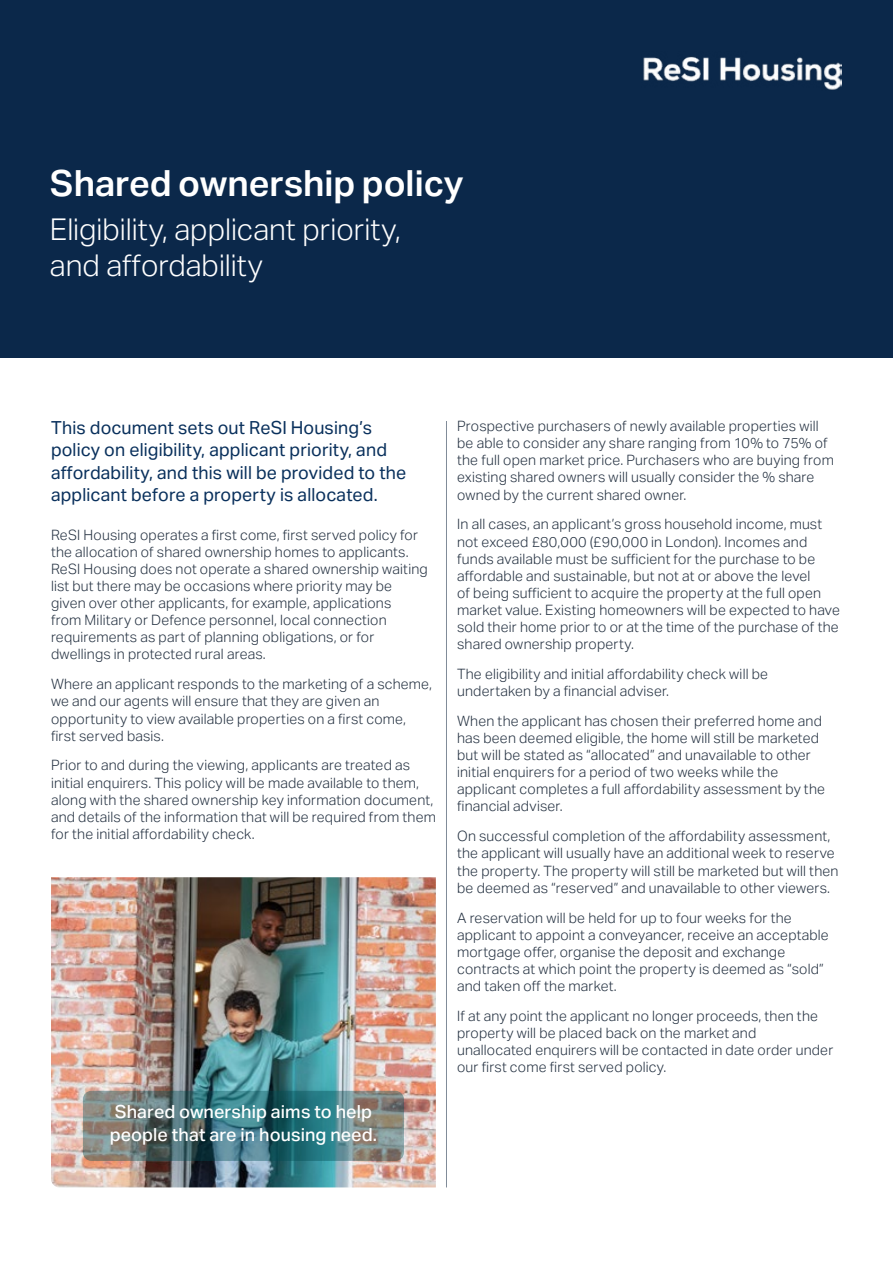
<style>
.page{position:relative;width:893px;height:1263px;background:#fff}
.page>*{position:absolute;margin:0;border:0;box-sizing:border-box;transform-origin:0 0}
.t1{font:600 36px "Aktiv Grotesk";color:#fff}
.t2{font:300 30px/36px "Aktiv Grotesk";letter-spacing:-.005em;color:#fff}
.t3{font:18px/22.5px "Aktiv Grotesk";letter-spacing:.005em;color:#09305c}
.t4{font:500 18px/23.2px "Aktiv Grotesk";letter-spacing:.005em;color:#fff}
.t5{font:300 14.25px/17.1px "Aktiv Grotesk";letter-spacing:.01em;color:#233040}
</style>
<div class="page">
<img style="left:51px;top:877px;width:385px;height:310px">
<hr style="left:446px;top:421px;width:1px;height:766px;background:#818c99">
<div style="left:0;top:0;width:893px;height:357px;background:#0b284a"></div>
<img style="left:643px;top:56px;width:199px;height:34px">
<svg style="left:83px;top:1091px;width:321px;height:70px;background:#54777a"></svg>
<h1 class="t1" style="left:50px;top:162px;width:415px">Shared ownership policy</h1>
<h2 class="t2" style="left:50px;top:212px;width:352px">Eligibility, applicant priority, and affordability</h2>
<p class="t3" style="left:51px;top:416px;width:357px">This document sets out ReSI Housing’s policy on eligibility, applicant priority, and affordability, and this will be provided to the applicant before a property is allocated.</p>
<p class="t5" style="left:51px;top:526px;width:378px">ReSI Housing operates a first come, first served policy for the allocation of shared ownership homes to applicants.<br>ReSI Housing does not operate a shared ownership waiting list but there may be occasions where priority may be given over other applicants, for example, applications<br>from Military or Defence personnel, local connection requirements as part of planning obligations, or for dwellings in protected rural areas.</p>
<p class="t5" style="left:51px;top:676px;width:382px">Where an applicant responds to the marketing of a scheme, we and our agents will ensure that they are given an opportunity to view available properties on a first come, first served basis.</p>
<p class="t5" style="left:51px;top:757px;width:386px">Prior to and during the viewing, applicants are treated as initial enquirers. This policy will be made available to them, along with the shared ownership key information document, and details of the information that will be required from them for the initial affordability check.</p>
<p class="t4" style="left:110px;top:1100px;width:268px">Shared ownership aims to help people that are in housing need.</p>
<p class="t5" style="left:457px;top:418px;width:378px">Prospective purchasers of newly available properties will be able to consider any share ranging from 10% to 75% of the full open market price. Purchasers who are buying from existing shared owners will usually consider the % share owned by the current shared owner.</p>
<p class="t5" style="left:457px;top:516px;width:384px">In all cases, an applicant’s gross household income, must not exceed £80,000 (£90,000 in London). Incomes and funds available must be sufficient for the purchase to be affordable and sustainable, but not at or above the level<br>of being sufficient to acquire the property at the full open market value. Existing homeowners will be expected to have sold their home prior to or at the time of the purchase of the shared ownership property.</p>
<p class="t5" style="left:457px;top:665px;width:312px">The eligibility and initial affordability check will be undertaken by a financial adviser.</p>
<p class="t5" style="left:457px;top:712px;width:369px">When the applicant has chosen their preferred home and has been deemed eligible, the home will still be marketed but will be stated as “allocated” and unavailable to other initial enquirers for a period of two weeks while the applicant completes a full affordability assessment by the financial adviser.</p>
<p class="t5" style="left:457px;top:828px;width:383px">On successful completion of the affordability assessment, the applicant will usually have an additional week to reserve the property. The property will still be marketed but will then be deemed as “reserved” and unavailable to other viewers.</p>
<p class="t5" style="left:457px;top:909px;width:373px">A reservation will be held for up to four weeks for the applicant to appoint a conveyancer, receive an acceptable mortgage offer, organise the deposit and exchange contracts at which point the property is deemed as “sold” and taken off the market.</p>
<p class="t5" style="left:457px;top:1007px;width:378px">If at any point the applicant no longer proceeds, then the property will be placed back on the market and unallocated enquirers will be contacted in date order under our first come first served policy.</p>
</div>
